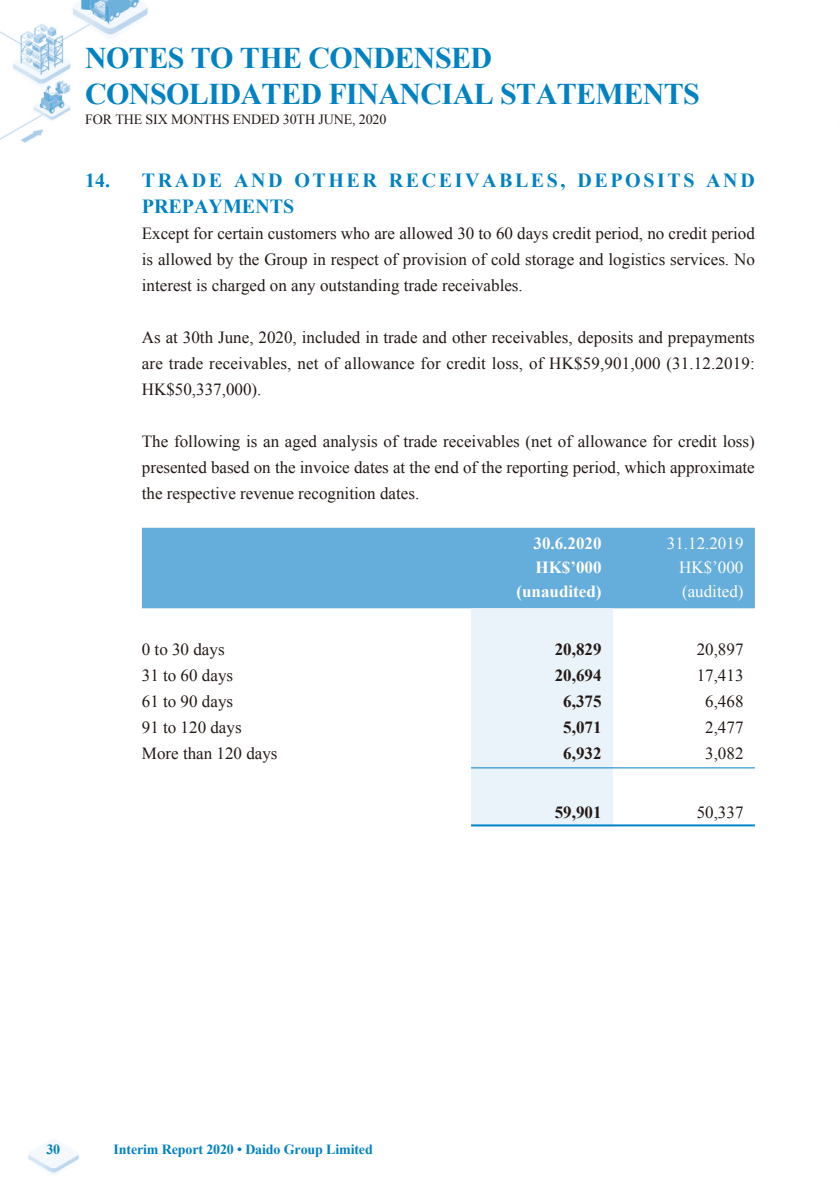
<style>
.page{position:relative;width:840px;height:1191px;background:#fff}
.page>*{position:absolute;margin:0;border:0;box-sizing:border-box;transform-origin:0 0}
.t1{font:700 30px/36px "Times New Roman";letter-spacing:-.02em;color:#0082c3}
.t2{font:700 20px/26px "Times New Roman";letter-spacing:.13em;color:#0082c3}
.t3{font:17px/26px "Times New Roman";color:#231916;text-align:justify}
.t4{font:700 17px "Times New Roman";color:#231916}
.t5{font:700 17px "Times New Roman";color:#fff}
.t6{font:17px "Times New Roman";color:#fff}
.t7{font:700 14px "Times New Roman";letter-spacing:-.01em;color:#0082c3}
.t8{font:14px "Times New Roman";letter-spacing:-.01em;color:#231916}
</style>
<div class="page">
<img style="left:0;top:0;width:755px;height:1175px">
<div style="left:142px;top:528px;width:612px;height:80px;background:#65adda"></div>
<div style="left:471px;top:608px;width:141px;height:216px;background:#eaf3fa"></div>
<hr style="left:471px;top:767px;width:141px;height:1px;background:#0082c3">
<hr style="left:612px;top:767px;width:142px;height:1px;background:#0082c3">
<hr style="left:471px;top:824px;width:141px;height:2px;background:#0082c3">
<hr style="left:612px;top:824px;width:142px;height:2px;background:#0082c3">
<h1 class="t1" style="left:85px;top:40px;width:616px">NOTES TO THE CONDENSED<br>CONSOLIDATED FINANCIAL STATEMENTS</h1>
<p class="t8" style="left:85px;top:112px;width:302px">FOR THE SIX MONTHS ENDED 30TH JUNE, 2020</p>
<p class="t2" style="left:142px;top:167px;width:614px;text-indent:-57px">14. TRADE AND OTHER RECEIVABLES, DEPOSITS AND<br>PREPAYMENTS</p>
<p class="t3" style="left:142px;top:220px;width:614px">Except for certain customers who are allowed 30 to 60 days credit period, no credit period is allowed by the Group in respect of provision of cold storage and logistics services. No interest is charged on any outstanding trade receivables.</p>
<p class="t3" style="left:142px;top:324px;width:614px">As at 30th June, 2020, included in trade and other receivables, deposits and prepayments are trade receivables, net of allowance for credit loss, of HK$59,901,000 (31.12.2019:<br>HK$50,337,000).</p>
<p class="t3" style="left:142px;top:428px;width:614px">The following is an aged analysis of trade receivables (net of allowance for credit loss) presented based on the invoice dates at the end of the reporting period, which approximate the respective revenue recognition dates.</p>
<p class="t5" style="left:533px;top:534px;width:69px">30.6.2020</p>
<p class="t6" style="left:666px;top:534px;width:78px">31.12.2019</p>
<p class="t5" style="left:535px;top:558px;width:68px">HK$’000</p>
<p class="t6" style="left:678px;top:558px;width:66px">HK$’000</p>
<p class="t5" style="left:516px;top:582px;width:87px">(unaudited)</p>
<p class="t6" style="left:681px;top:582px;width:63px">(audited)</p>
<p class="t3" style="left:142px;top:636px;width:84px">0 to 30 days</p>
<p class="t4" style="left:554px;top:640px;width:48px">20,829</p>
<p class="t3" style="left:696px;top:636px;width:48px">20,897</p>
<p class="t3" style="left:142px;top:662px;width:93px">31 to 60 days</p>
<p class="t4" style="left:554px;top:666px;width:48px">20,694</p>
<p class="t3" style="left:696px;top:662px;width:48px">17,413</p>
<p class="t3" style="left:142px;top:688px;width:93px">61 to 90 days</p>
<p class="t4" style="left:563px;top:692px;width:40px">6,375</p>
<p class="t3" style="left:704px;top:688px;width:40px">6,468</p>
<p class="t3" style="left:142px;top:714px;width:101px">91 to 120 days</p>
<p class="t4" style="left:563px;top:718px;width:40px">5,071</p>
<p class="t3" style="left:704px;top:714px;width:40px">2,477</p>
<p class="t3" style="left:142px;top:740px;width:137px">More than 120 days</p>
<p class="t4" style="left:563px;top:744px;width:40px">6,932</p>
<p class="t3" style="left:704px;top:740px;width:40px">3,082</p>
<p class="t7" style="left:46px;top:1142px;width:15px">30</p>
<p class="t7" style="left:113px;top:1142px;width:261px">Interim Report 2020 • Daido Group Limited</p>
<p class="t4" style="left:554px;top:802px;width:48px">59,901</p>
<p class="t3" style="left:696px;top:798px;width:48px">50,337</p>
</div>
